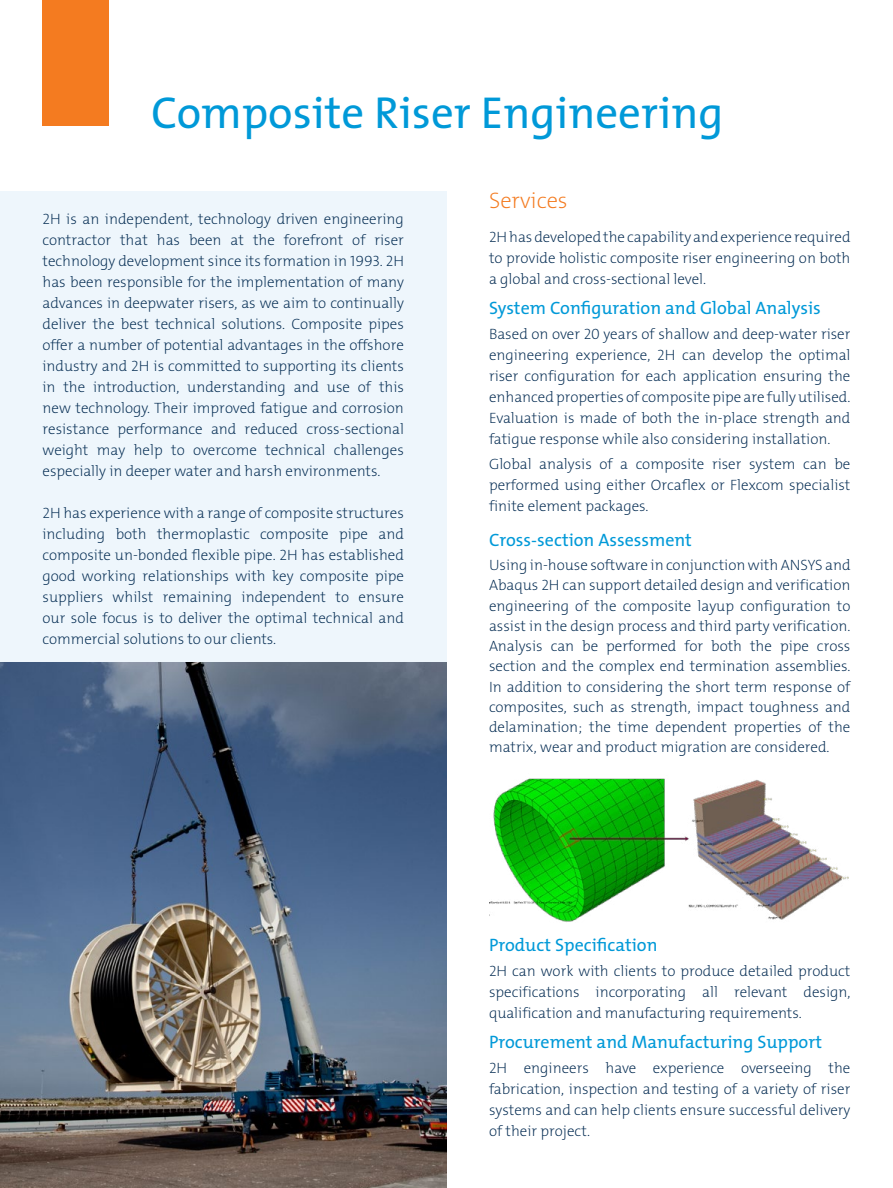
<style>
.page{position:relative;width:893px;height:1188px;background:#fff}
.page>*{position:absolute;margin:0;border:0;box-sizing:border-box;transform-origin:0 0}
.t1{font:45px "The Mix";color:#0099d8}
.t2{font:200 22.5px "The Mix Os F";color:#f47b20}
.t3{font:18px "The Mix";color:#0099d8}
.t4{font:200 15px/21px "The Mix Os F";color:#002950;text-align:justify}
</style>
<div class="page">
<div style="left:43px;top:0;width:66px;height:126px;background:#f47b20"></div>
<div style="left:0;top:191px;width:446px;height:997px;background:#eef6fc"></div>
<img style="left:489px;top:778px;width:360px;height:144px">
<img style="left:0;top:662px;width:446px;height:526px">
<h1 class="t1" style="left:151px;top:75px;width:574px">Composite Riser Engineering</h1>
<p class="t4" style="left:43px;top:208px;width:363px">2H is an independent, technology driven engineering contractor that has been at the forefront of riser technology development since its formation in 1993. 2H has been responsible for the implementation of many advances in deepwater risers, as we aim to continually deliver the best technical solutions. Composite pipes offer a number of potential advantages in the offshore industry and 2H is committed to supporting its clients in the introduction, understanding and use of this new technology. Their improved fatigue and corrosion resistance performance and reduced cross-sectional weight may help to overcome technical challenges especially in deeper water and harsh environments.</p>
<p class="t4" style="left:43px;top:502px;width:363px">2H has experience with a range of composite structures including both thermoplastic composite pipe and composite un-bonded flexible pipe. 2H has established good working relationships with key composite pipe suppliers whilst remaining independent to ensure our sole focus is to deliver the optimal technical and commercial solutions to our clients.</p>
<h2 class="t2" style="left:489px;top:186px;width:80px">Services</h2>
<p class="t4" style="left:489px;top:226px;width:363px">2H has developed the capability and experience required to provide holistic composite riser engineering on both a global and cross-sectional level.</p>
<p class="t3" style="left:489px;top:293px;width:333px">System Configuration and Global Analysis</p>
<p class="t4" style="left:489px;top:324px;width:363px">Based on over 20 years of shallow and deep-water riser engineering experience, 2H can develop the optimal riser configuration for each application ensuring the enhanced properties of composite pipe are fully utilised.<br>Evaluation is made of both the in-place strength and fatigue response while also considering installation.</p>
<p class="t4" style="left:489px;top:454px;width:363px">Global analysis of a composite riser system can be performed using either Orcaflex or Flexcom specialist finite element packages.</p>
<p class="t3" style="left:489px;top:525px;width:204px">Cross-section Assessment</p>
<p class="t4" style="left:489px;top:555px;width:363px;line-height:20.2px">Using in-house software in conjunction with ANSYS and Abaqus 2H can support detailed design and verification engineering of the composite layup configuration to assist in the design process and third party verification.<br>Analysis can be performed for both the pipe cross section and the complex end termination assemblies.<br>In addition to considering the short term response of composites, such as strength, impact toughness and delamination; the time dependent properties of the matrix, wear and product migration are considered.</p>
<p class="t3" style="left:489px;top:929px;width:170px">Product Specification</p>
<p class="t4" style="left:489px;top:960px;width:363px">2H can work with clients to produce detailed product specifications incorporating all relevant design, qualification and manufacturing requirements.</p>
<p class="t3" style="left:489px;top:1027px;width:335px">Procurement and Manufacturing Support</p>
<p class="t4" style="left:489px;top:1058px;width:363px">2H engineers have experience overseeing the fabrication, inspection and testing of a variety of riser systems and can help clients ensure successful delivery of their project.</p>
</div>
